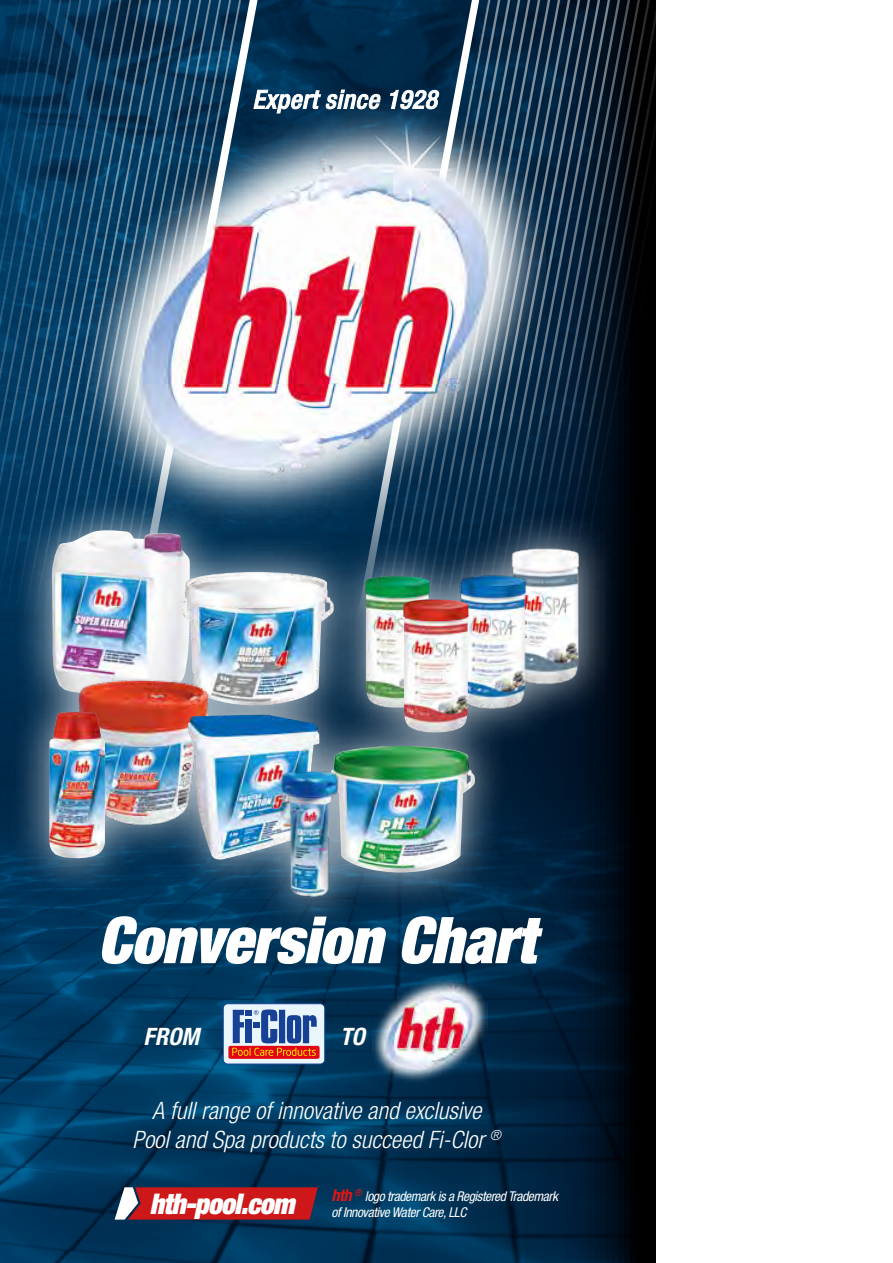
<style>
.page{position:relative;width:893px;height:1263px;background:#fff}
.page>*{position:absolute;margin:0;border:0;box-sizing:border-box;transform-origin:0 0}
.t1{font:italic 900 expanded 64.5px "Helvetica Neue";color:#fff;scale:.95 1}
.t2{font:italic 900 expanded 28.5px "Helvetica Neue";letter-spacing:-.02em;color:#fff;scale:.95 1}
.t3{font:italic 300 condensed 24px/28.8px "Helvetica Neue";color:#fff;text-align:center}
.t4{font:italic 700 condensed 24px "Helvetica Neue";color:#fff}
.t5{font:italic condensed 13.5px/16.2px "Helvetica Neue";letter-spacing:-.03em;color:#fff}
.s1{font-weight:700;font-size:16.5px;color:#e41513}
</style>
<div class="page">
<img style="left:0;top:0;width:656px;height:1263px">
<svg style="left:115px;top:1187px;width:203px;height:32px;background:#c2282c"></svg>
<hr style="left:652px;top:0;width:4px;height:691px;background:#000">
<svg style="left:642px;top:0;width:10px;height:691px;background:#020202"></svg>
<svg style="left:632px;top:0;width:10px;height:691px;background:#030405"></svg>
<svg style="left:612px;top:0;width:20px;height:691px;background:#070e16"></svg>
<svg style="left:602px;top:0;width:10px;height:492px;background:#101f2d"></svg>
<svg style="left:592px;top:0;width:10px;height:492px;background:#132537"></svg>
<svg style="left:582px;top:0;width:10px;height:492px;background:#142a3e"></svg>
<svg style="left:572px;top:0;width:10px;height:492px;background:#162e45"></svg>
<svg style="left:562px;top:0;width:10px;height:492px;background:#173149"></svg>
<svg style="left:552px;top:0;width:10px;height:492px;background:#18344d"></svg>
<svg style="left:542px;top:0;width:10px;height:492px;background:#19364f"></svg>
<svg style="left:368px;top:0;width:144px;height:77px;background:#143854"></svg>
<svg style="left:76px;top:0;width:10px;height:492px;background:#104469"></svg>
<svg style="left:66px;top:0;width:10px;height:492px;background:#0f4267"></svg>
<svg style="left:0;top:0;width:66px;height:681px;background:#093f65"></svg>
<img style="left:85px;top:77px;width:460px;height:415px">
<img style="left:373px;top:970px;width:115px;height:121px">
<div style="left:223px;top:1004px;width:102px;height:60px;background:#eaf6fe;border-radius:5px"></div>
<div style="left:223px;top:1003px;width:102px;height:61px;border:1px solid #164194;border-radius:5px"></div>
<div style="left:228px;top:1046px;width:92px;height:13px;background:#e30613;border-radius:2px"></div>
<svg style="left:232px;top:1009px;width:85px;height:47px"></svg>
<svg style="left:253px;top:90px;width:186px;height:23px"></svg>
<div style="left:10px;top:492px;width:608px;height:442px;background:#fff;opacity:.75"></div>
<img style="left:52px;top:530px;width:138px;height:172px">
<img style="left:178px;top:572px;width:156px;height:134px">
<img style="left:506px;top:543px;width:81px;height:147px">
<img style="left:458px;top:570px;width:72px;height:144px">
<img style="left:365px;top:576px;width:65px;height:132px">
<img style="left:403px;top:599px;width:66px;height:134px">
<img style="left:328px;top:746px;width:147px;height:127px">
<img style="left:73px;top:677px;width:140px;height:150px">
<img style="left:49px;top:712px;width:56px;height:146px">
<img style="left:188px;top:715px;width:131px;height:145px">
<img style="left:268px;top:748px;width:87px;height:152px">
<h1 class="t1" style="left:98px;top:899px;width:462px">Conversion Chart</h1>
<p class="t4" style="left:144px;top:1022px;width:57px">FROM</p>
<p class="t4" style="left:340px;top:1022px;width:26px">TO</p>
<p class="t3" style="left:132px;top:1096px;width:370px">A full range of innovative and exclusive<br>Pool and Spa products to succeed Fi-Clor <sup>®</sup></p>
<p class="t2" style="left:150px;top:1186px;width:154px">hth-pool.com</p>
<p class="t5" style="left:331px;top:1188px;width:228px"><span class="s1">hth</span> <sup>®</sup> logo trademark is a Registered Trademark of Innovative Water Care, LLC</p>
</div>
